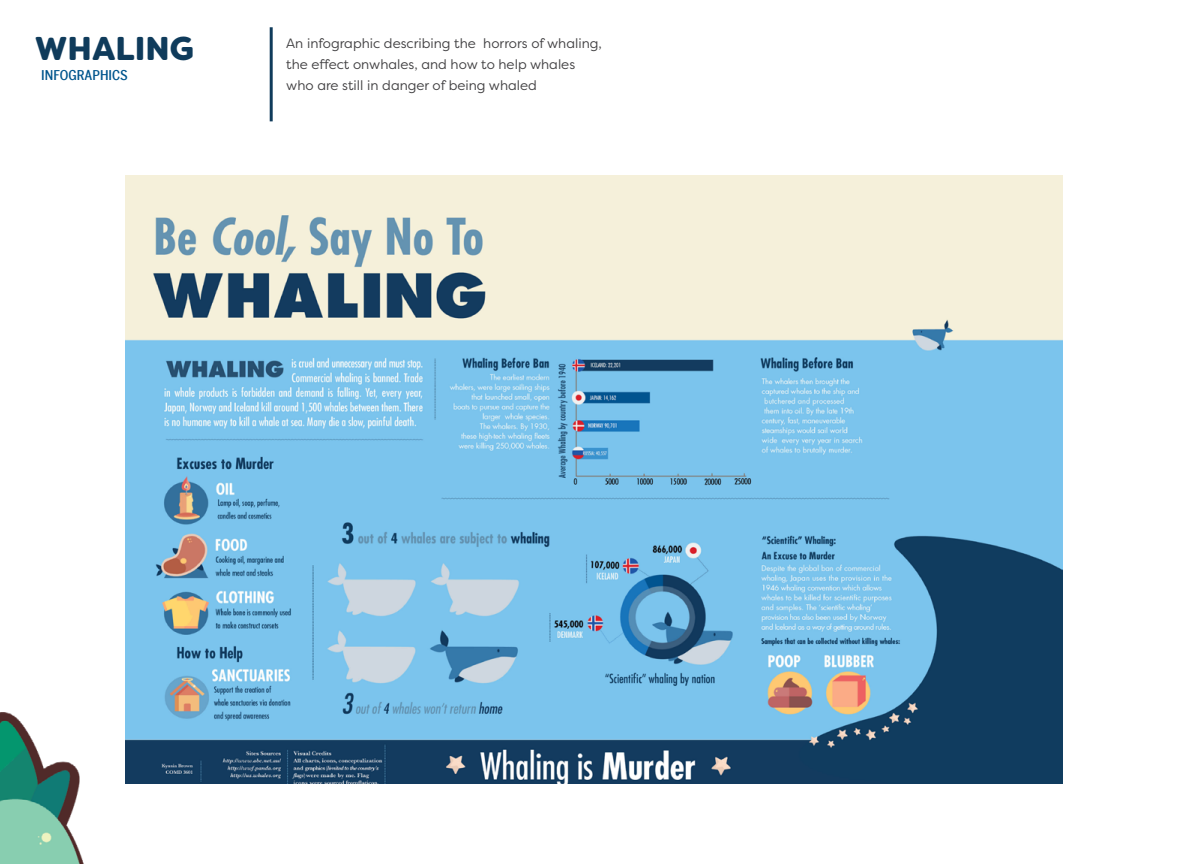
<style>
.page{position:relative;width:1188px;height:864px;background:#fff}
.page>*{position:absolute;margin:0;border:0;box-sizing:border-box;transform-origin:0 0}
.t1{font:900 33px "Filson Soft";color:#0f3b5b}
.t2{font:13.5px/21px "Filson Pro";color:#414042}
.t3{font:500 13.5px "Benton Sans Condensed";color:#00558d}
</style>
<div class="page">
<img style="left:0;top:712px;width:84px;height:152px">
<hr style="left:270px;top:27px;width:3px;height:94px;background:#0f3b5b">
<img style="left:125px;top:176px;width:938px;height:608px">
<h1 class="t1" style="left:35px;top:27px;width:161px">WHALING</h1>
<p class="t2" style="left:286px;top:32px;width:317px">An infographic describing the horrors of whaling, the effect onwhales, and how to help whales who are still in danger of being whaled</p>
<p class="t3" style="left:41px;top:65px;width:88px">INFOGRAPHICS</p>
</div>
